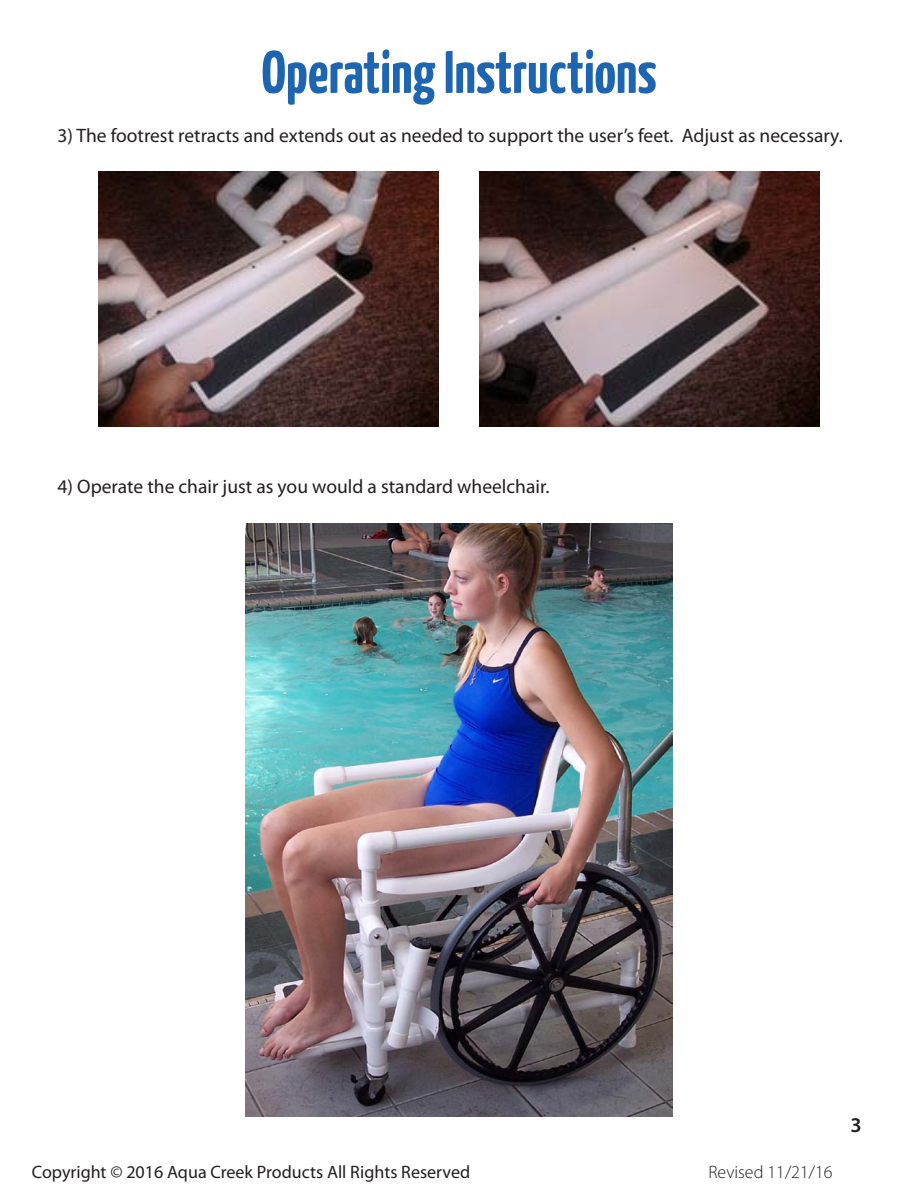
<style>
.page{position:relative;width:918px;height:1188px;background:#fff}
.page>*{position:absolute;margin:0;border:0;box-sizing:border-box;transform-origin:0 0}
.t1{font:700 60px "Yanone Kaffeesatz";color:#1d64b1}
.t2{font:600 21px "Myriad Pro";color:#231f20}
.t3{font:19.5px "Myriad Pro";color:#231f20}
.t4{font:18px "Myriad Pro";color:#231f20}
.t5{font:300 18px "Myriad Pro";color:#231f20}
</style>
<div class="page">
<img style="left:99px;top:171px;width:340px;height:255px">
<img style="left:479px;top:171px;width:340px;height:255px">
<img style="left:245px;top:524px;width:428px;height:592px">
<h1 class="t1" style="left:261px;top:35px;width:397px">Operating Instructions</h1>
<p class="t3" style="left:58px;top:123px;width:787px">3) The footrest retracts and extends out as needed to support the user’s feet. Adjust as necessary.</p>
<p class="t3" style="left:58px;top:474px;width:493px">4) Operate the chair just as you would a standard wheelchair.</p>
<p class="t4" style="left:32px;top:1160px;width:440px">Copyright © 2016 Aqua Creek Products All Rights Reserved</p>
<p class="t5" style="left:708px;top:1162px;width:126px">Revised 11/21/16</p>
<p class="t2" style="left:851px;top:1112px;width:13px">3</p>
</div>
